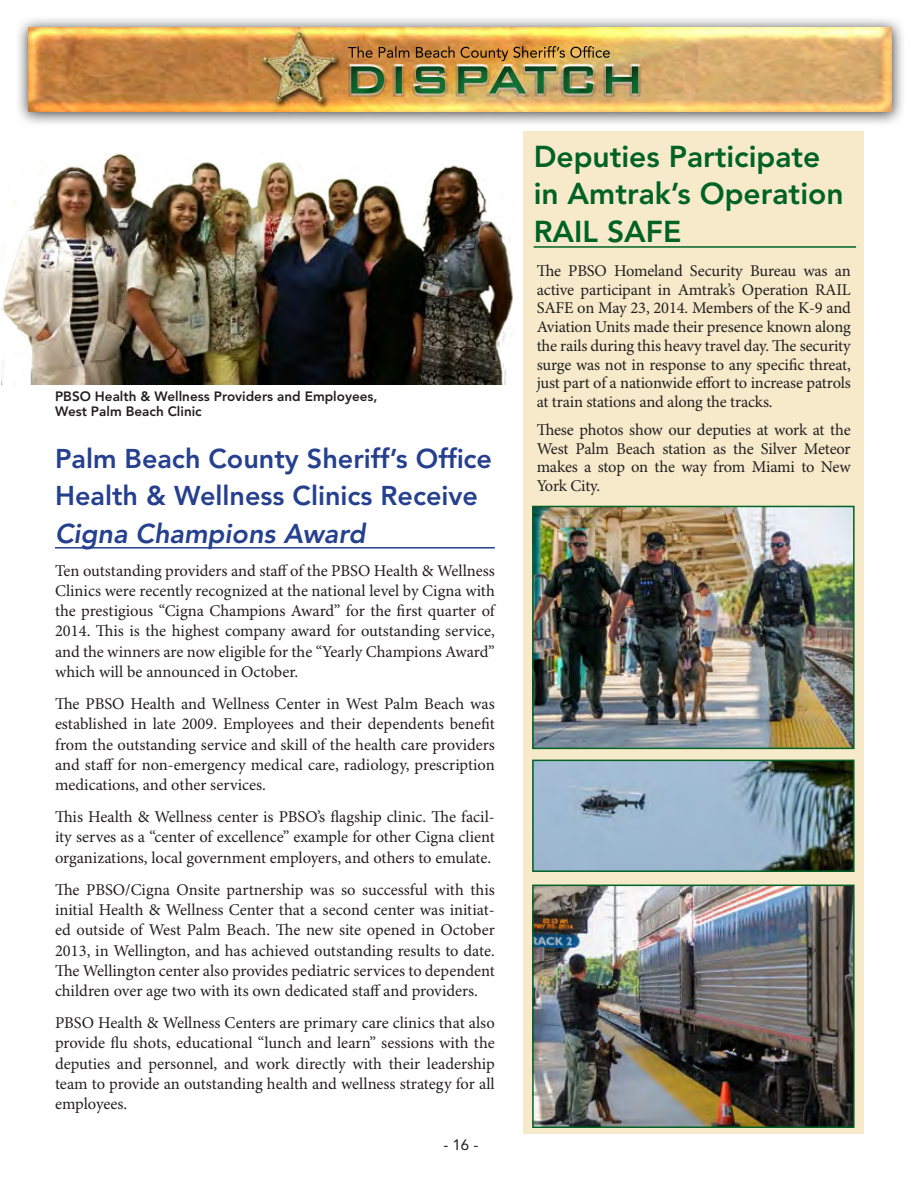
<style>
.page{position:relative;width:918px;height:1188px;background:#fff}
.page>*{position:absolute;margin:0;border:0;box-sizing:border-box;transform-origin:0 0}
.t1{font:800 30px/37.5px "Avenir LT Std";color:#006225}
.t2{font:800 27px/37.5px "Avenir LT Std";color:#25408f}
.t3{font:italic 800 27px "Avenir LT Std";color:#25408f}
.t4{font:16.5px/20.2px "Minion Pro";letter-spacing:-.005em;color:#231f20;text-align:justify}
.t5{font:15px "Avenir LT Std";color:#231f20}
.t6{font:800 13.5px/15px "Avenir LT Std";color:#231f20}
</style>
<div class="page">
<img style="left:18px;top:19px;width:885px;height:113px">
<img style="left:28px;top:27px;width:863px;height:84px">
<div style="left:523px;top:132px;width:341px;height:1002px;background:#f7eaca"></div>
<hr style="left:55px;top:547px;width:440px;height:2px;background:#25408f">
<img style="left:1px;top:153px;width:512px;height:231px">
<img style="left:535px;top:509px;width:317px;height:237px">
<div style="left:532px;top:506px;width:323px;height:243px;border:2px solid #006225"></div>
<img style="left:535px;top:763px;width:317px;height:106px">
<div style="left:532px;top:760px;width:323px;height:112px;border:2px solid #006225"></div>
<img style="left:535px;top:888px;width:317px;height:237px">
<div style="left:532px;top:885px;width:323px;height:243px;border:2px solid #006225"></div>
<hr style="left:534px;top:246px;width:322px;height:2px;background:#006225">
<p class="t6" style="left:55px;top:389px;width:324px">PBSO Health &amp; Wellness Providers and Employees,<br>West Palm Beach Clinic</p>
<h2 class="t2" style="left:55px;top:439px;width:438px">Palm Beach County Sheriff’s Office<br>Health &amp; Wellness Clinics Receive</h2>
<h2 class="t3" style="left:55px;top:517px;width:312px">Cigna Champions Award</h2>
<p class="t4" style="left:55px;top:561px;width:441px">Ten outstanding providers and staff of the PBSO Health &amp; Wellness Clinics were recently recognized at the national level by Cigna with the prestigious “Cigna Champions Award” for the first quarter of 2014. This is the highest company award for outstanding service, and the winners are now eligible for the “Yearly Champions Award” which will be announced in October.</p>
<p class="t4" style="left:55px;top:694px;width:441px">The PBSO Health and Wellness Center in West Palm Beach was established in late 2009. Employees and their dependents benefit from the outstanding service and skill of the health care providers and staff for non-emergency medical care, radiology, prescription medications, and other services.</p>
<p class="t4" style="left:55px;top:807px;width:441px">This Health &amp; Wellness center is PBSO’s flagship clinic. The facil&shy;ity serves as a “center of excellence” example for other Cigna client organizations, local government employers, and others to emulate.</p>
<p class="t4" style="left:55px;top:880px;width:441px">The PBSO/Cigna Onsite partnership was so successful with this initial Health &amp; Wellness Center that a second center was initiat&shy;ed outside of West Palm Beach. The new site opened in October 2013, in Wellington, and has achieved outstanding results to date.<br>The Wellington center also provides pediatric services to dependent children over age two with its own dedicated staff and providers.</p>
<p class="t4" style="left:55px;top:1013px;width:441px">PBSO Health &amp; Wellness Centers are primary care clinics that also provide flu shots, educational “lunch and learn” sessions with the deputies and personnel, and work directly with their leadership team to provide an outstanding health and wellness strategy for all employees.</p>
<p class="t5" style="left:443px;top:1136px;width:37px">- 16 -</p>
<h1 class="t1" style="left:534px;top:138px;width:311px">Deputies Participate in Amtrak’s Operation<br>RAIL SAFE</h1>
<p class="t4" style="left:537px;top:262px;width:316px;line-height:18.8px">The PBSO Homeland Security Bureau was an active participant in Amtrak’s Operation RAIL SAFE on May 23, 2014. Members of the K-9 and Aviation Units made their presence known along the rails during this heavy travel day. The security surge was not in response to any specific threat, just part of a nationwide effort to increase patrols at train stations and along the tracks.</p>
<p class="t4" style="left:537px;top:421px;width:316px;line-height:18.8px">These photos show our deputies at work at the West Palm Beach station as the Silver Meteor makes a stop on the way from Miami to New York City.</p>
</div>
